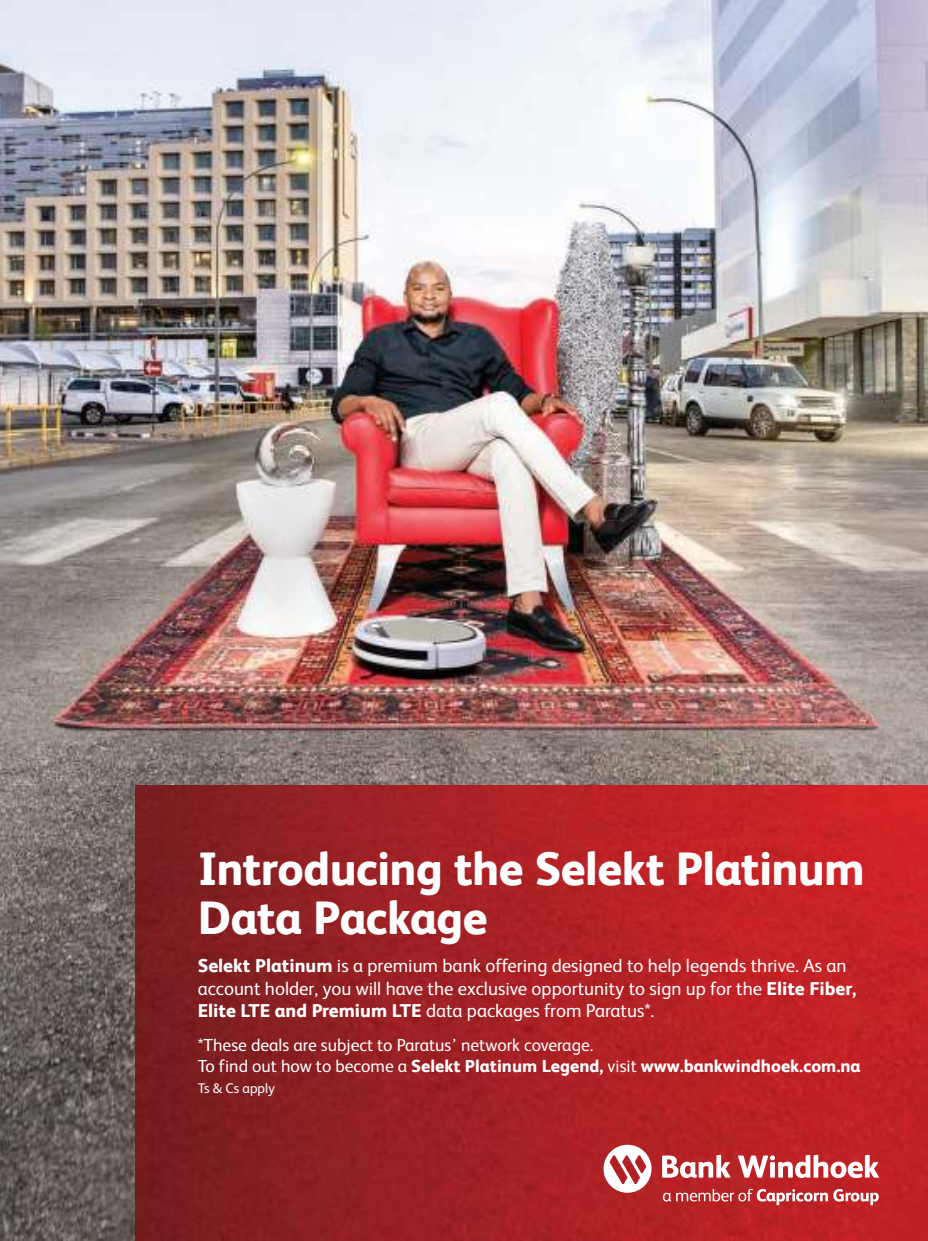
<style>
.page{position:relative;width:928px;height:1241px;background:#fff}
.page>*{position:absolute;margin:0;border:0;box-sizing:border-box;transform-origin:0 0}
.t1{font:800 47.25px/49px "FS Albert";letter-spacing:-.015em;color:#fff}
.t2{font:18.72px/22.4px "FS Albert";color:#fff}
.t3{font:17.5px/21px "FS Albert";color:#fff}
.t4{font:14px "FS Albert";color:#fff}
.s1{font-weight:800}
</style>
<div class="page">
<img style="left:0;top:0;width:928px;height:1240px">
<img style="left:135px;top:785px;width:793px;height:455px">
<svg style="left:603px;top:1144px;width:48px;height:48px"></svg>
<svg style="left:663px;top:1188px;width:215px;height:16px"></svg>
<svg style="left:662px;top:1154px;width:68px;height:23px"></svg>
<svg style="left:738px;top:1154px;width:141px;height:23px"></svg>
<h1 class="t1" style="left:198px;top:848px;width:668px">Introducing the Selekt Platinum<br>Data Package</h1>
<p class="t2" style="left:198px;top:956px;width:660px"><span class="s1">Selekt Platinum</span> is a premium bank offering designed to help legends thrive. As an account holder, you will have the exclusive opportunity to sign up for the <span class="s1">Elite Fiber,<br>Elite LTE and Premium LTE</span> data packages from Paratus*.</p>
<p class="t3" style="left:198px;top:1035px;width:664px">*These deals are subject to Paratus’ network coverage.<br>To find out how to become a <span class="s1">Selekt Platinum Legend,</span> visit <span class="s1">www.bankwindhoek.com.na</span></p>
<p class="t4" style="left:198px;top:1082px;width:79px">Ts &amp; Cs apply</p>
</div>
